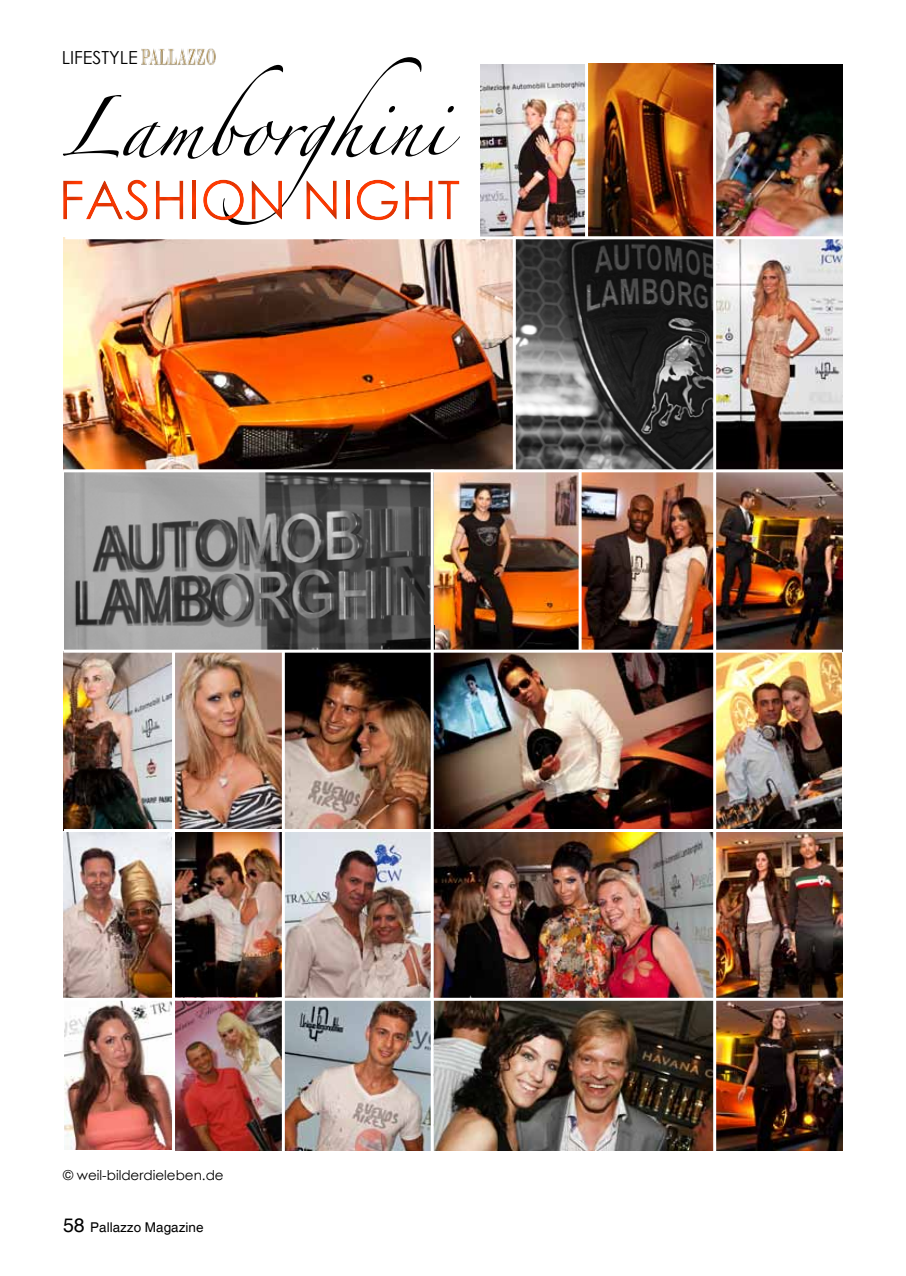
<style>
.page{position:relative;width:906px;height:1276px;background:#fff}
.page>*{position:absolute;margin:0;border:0;box-sizing:border-box;transform-origin:0 0}
.t1{font:132.9px "Zapfino Extra LT Pro";color:#000}
.t2{font:53.85px "Century Gothic";color:#ff3b03}
.t3{font:18px "Century Gothic";color:#000}
.t4{font:13.5px "Century Gothic";color:#000}
.t5{font:13.5px "Helvetica";color:#000}
.s1{font-size:19.5px}
</style>
<div class="page">
<img style="left:434px;top:472px;width:144px;height:177px">
<img style="left:481px;top:65px;width:104px;height:171px">
<img style="left:516px;top:239px;width:326px;height:230px">
<img style="left:588px;top:63px;width:254px;height:173px">
<div style="left:49px;top:162px;width:425px;height:76px;background:#000;opacity:.5"></div>
<img style="left:175px;top:832px;width:538px;height:165px">
<img style="left:64px;top:832px;width:108px;height:317px">
<img style="left:716px;top:472px;width:127px;height:678px">
<img style="left:63px;top:652px;width:219px;height:180px">
<img style="left:434px;top:985px;width:279px;height:165px">
<img style="left:285px;top:1000px;width:146px;height:150px">
<img style="left:285px;top:652px;width:146px;height:177px">
<img style="left:64px;top:472px;width:367px;height:177px">
<img style="left:63px;top:238px;width:450px;height:231px">
<img style="left:581px;top:472px;width:132px;height:177px">
<img style="left:434px;top:652px;width:279px;height:177px">
<img style="left:175px;top:1000px;width:107px;height:150px">
<hr style="left:63px;top:649px;width:779px;height:3px;background:#fff">
<hr style="left:64px;top:829px;width:792px;height:3px;background:#fff">
<hr style="left:65px;top:236px;width:779px;height:3px;background:#fff">
<hr style="left:55px;top:997px;width:792px;height:3px;background:#fff">
<hr style="left:431px;top:469px;width:3px;height:684px;background:#fff">
<hr style="left:713px;top:64px;width:3px;height:1088px;background:#fff">
<hr style="left:282px;top:651px;width:3px;height:501px;background:#fff">
<hr style="left:172px;top:651px;width:3px;height:500px;background:#fff">
<img style="left:141px;top:48px;width:75px;height:17px">
<h3 class="t3" style="left:62px;top:46px;width:78px">LIFESTYLE</h3>
<h1 class="t1" style="left:61px;top:31px;width:387px">Lamborghini</h1>
<h2 class="t2" style="left:58px;top:165px;width:403px">FASHION NIGHT</h2>
<p class="t4" style="left:63px;top:1166px;width:162px">© weil-bilderdieleben.de</p>
<p class="t5" style="left:63px;top:1219px;width:142px"><span class="s1">58</span> Pallazzo Magazine</p>
</div>
